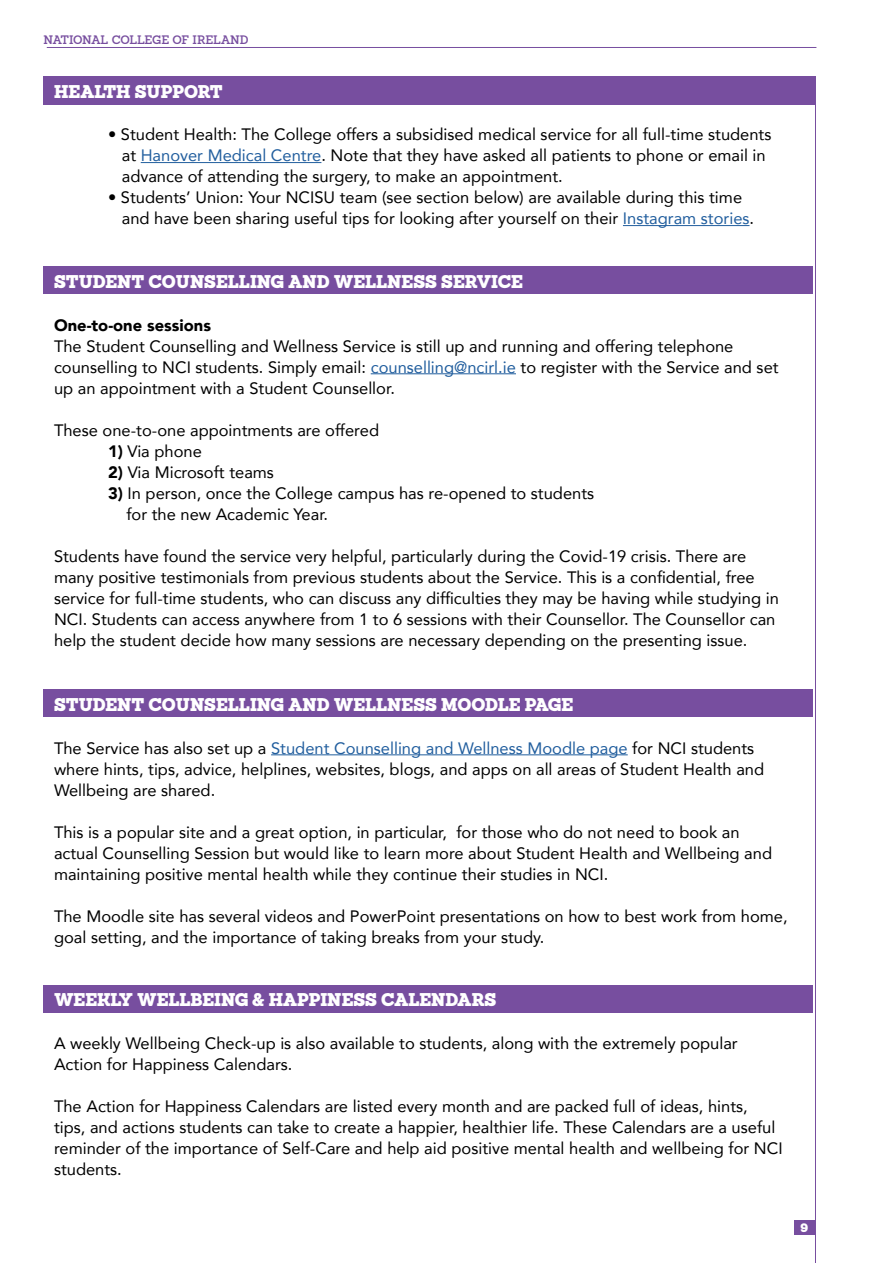
<style>
.page{position:relative;width:893px;height:1263px;background:#fff}
.page>*{position:absolute;margin:0;border:0;box-sizing:border-box;transform-origin:0 0}
.t1{font:900 18px "Sanchez";letter-spacing:-.005em;color:#fff}
.t2{font:16.5px/21px "Avenir";color:#000}
.t3{font:900 16.5px "Avenir";color:#000}
.t4{font:600 12px "Sanchez";letter-spacing:-.03em;color:#774e9f}
.t5{font:900 12px "Sanchez";color:#fff}
.s1{color:#215e9e}
.s2{font-weight:900}
</style>
<div class="page">
<div style="left:794px;top:1220px;width:20px;height:15px;background:#774e9f"></div>
<div style="left:43px;top:76px;width:773px;height:28px;background:#774e9f"></div>
<div style="left:43px;top:266px;width:770px;height:27px;background:#774e9f"></div>
<div style="left:43px;top:689px;width:770px;height:27px;background:#774e9f"></div>
<div style="left:43px;top:985px;width:770px;height:28px;background:#774e9f"></div>
<hr style="left:141px;top:162px;width:180px;height:1px;background:#215e9e">
<hr style="left:623px;top:225px;width:126px;height:1px;background:#215e9e">
<hr style="left:371px;top:373px;width:145px;height:1px;background:#215e9e">
<hr style="left:271px;top:754px;width:357px;height:1px;background:#215e9e">
<hr style="left:815px;top:83px;width:1px;height:1180px;background:#774e9f">
<hr style="left:47px;top:47px;width:769px;height:1px;background:#774e9f">
<p class="t4" style="left:44px;top:32px;width:206px">NATIONAL COLLEGE OF IRELAND</p>
<p class="t1" style="left:54px;top:78px;width:170px">HEALTH SUPPORT</p>
<p class="t2" style="left:122px;top:124px;width:651px;text-indent:-14px">• Student Health: The College offers a subsidised medical service for all full-time students at <span class="s1">Hanover Medical Centre</span>. Note that they have asked all patients to phone or email in advance of attending the surgery, to make an appointment.</p>
<p class="t2" style="left:122px;top:187px;width:634px;text-indent:-14px">• Students’ Union: Your NCISU team (see section below) are available during this time and have been sharing useful tips for looking after yourself on their <span class="s1">Instagram stories</span>.</p>
<p class="t1" style="left:54px;top:269px;width:470px">STUDENT COUNSELLING AND WELLNESS SERVICE</p>
<p class="t3" style="left:54px;top:311px;width:158px">One-to-one sessions</p>
<p class="t2" style="left:54px;top:335px;width:726px">The Student Counselling and Wellness Service is still up and running and offering telephone counselling to NCI students. Simply email: <span class="s1">counselling@ncirl.ie</span> to register with the Service and set up an appointment with a Student Counsellor.</p>
<p class="t2" style="left:54px;top:419px;width:327px">These one-to-one appointments are offered</p>
<p class="t2" style="left:108px;top:440px;width:95px"><span class="s2">1)</span> Via phone</p>
<p class="t2" style="left:108px;top:461px;width:167px"><span class="s2">2)</span> Via Microsoft teams</p>
<p class="t2" style="left:126px;top:482px;width:469px;text-indent:-18px"><span class="s2">3)</span> In person, once the College campus has re-opened to students for the new Academic Year.</p>
<p class="t2" style="left:54px;top:545px;width:726px">Students have found the service very helpful, particularly during the Covid-19 crisis. There are many positive testimonials from previous students about the Service. This is a confidential, free service for full-time students, who can discuss any difficulties they may be having while studying in NCI. Students can access anywhere from 1 to 6 sessions with their Counsellor. The Counsellor can help the student decide how many sessions are necessary depending on the presenting issue.</p>
<p class="t1" style="left:54px;top:692px;width:521px">STUDENT COUNSELLING AND WELLNESS MOODLE PAGE</p>
<p class="t2" style="left:54px;top:737px;width:712px">The Service has also set up a <span class="s1">Student Counselling and Wellness Moodle page</span> for NCI students where hints, tips, advice, helplines, websites, blogs, and apps on all areas of Student Health and<br>Wellbeing are shared.</p>
<p class="t2" style="left:54px;top:821px;width:720px">This is a popular site and a great option, in particular, for those who do not need to book an actual Counselling Session but would like to learn more about Student Health and Wellbeing and maintaining positive mental health while they continue their studies in NCI.</p>
<p class="t2" style="left:54px;top:905px;width:735px">The Moodle site has several videos and PowerPoint presentations on how to best work from home, goal setting, and the importance of taking breaks from your study.</p>
<p class="t1" style="left:54px;top:987px;width:444px">WEEKLY WELLBEING &amp; HAPPINESS CALENDARS</p>
<p class="t2" style="left:54px;top:1032px;width:685px">A weekly Wellbeing Check-up is also available to students, along with the extremely popular<br>Action for Happiness Calendars.</p>
<p class="t2" style="left:54px;top:1095px;width:730px">The Action for Happiness Calendars are listed every month and are packed full of ideas, hints, tips, and actions students can take to create a happier, healthier life. These Calendars are a useful reminder of the importance of Self-Care and help aid positive mental health and wellbeing for NCI students.</p>
<p class="t5" style="left:800px;top:1219px;width:9px">9</p>
</div>
